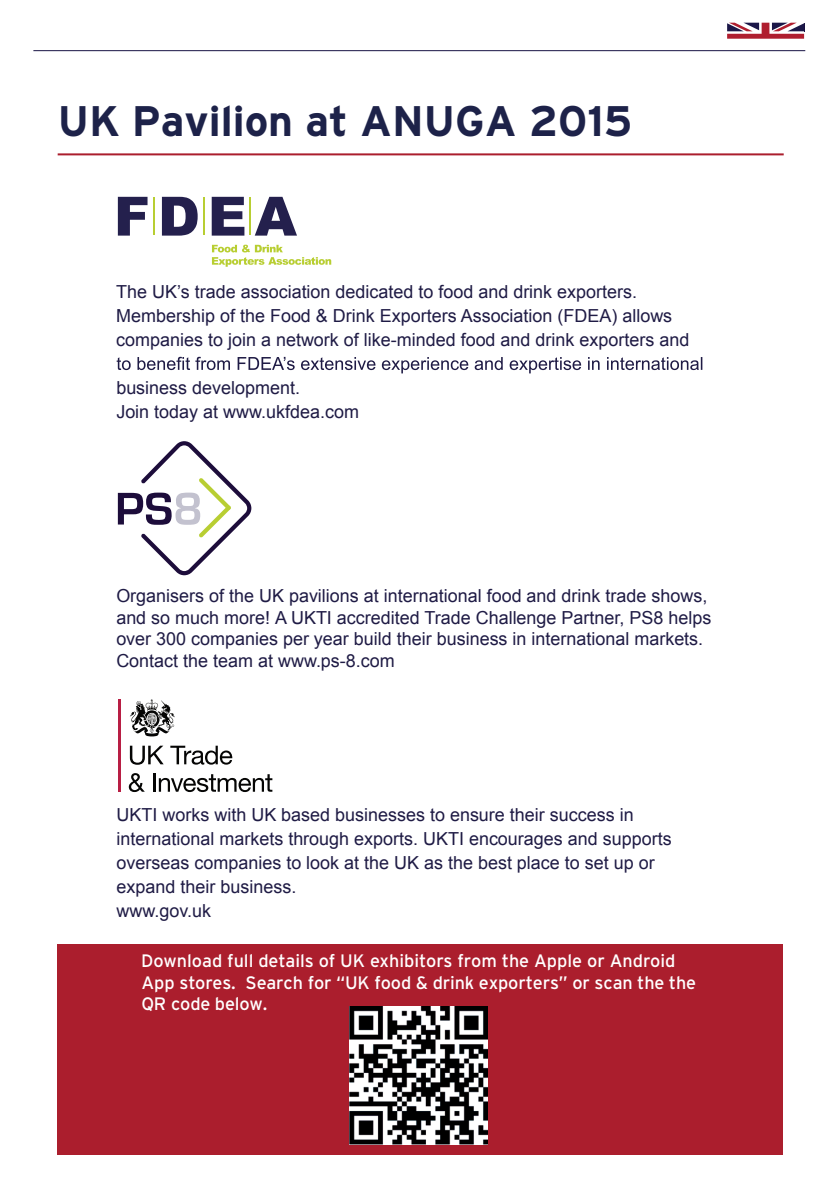
<style>
.page{position:relative;width:840px;height:1191px;background:#fff}
.page>*{position:absolute;margin:0;border:0;box-sizing:border-box;transform-origin:0 0}
.t1{font:700 42.4px "Interstate";color:#1d2249}
.t2{font:18px/24px "Arial";color:#1f1b45}
.t3{font:18px/21.6px "Interstate";letter-spacing:-.01em;color:#fff}
</style>
<div class="page">
<hr style="left:33px;top:50px;width:771px;height:1px;background:#181445">
<svg style="left:727px;top:23px;width:76px;height:16px"></svg>
<div style="left:57px;top:944px;width:725px;height:210px;background:#ab1e2d"></div>
<svg style="left:117px;top:357px;width:585px;height:16px"></svg>
<svg style="left:118px;top:441px;width:133px;height:134px"></svg>
<svg style="left:118px;top:197px;width:179px;height:39px"></svg>
<svg style="left:212px;top:245px;width:119px;height:22px"></svg>
<hr style="left:153px;top:198px;width:2px;height:37px;background:#b8ce32">
<hr style="left:203px;top:198px;width:2px;height:37px;background:#b8ce32">
<hr style="left:249px;top:198px;width:1px;height:37px;background:#b8ce32">
<hr style="left:118px;top:699px;width:3px;height:92px;background:#b81e44">
<svg style="left:130px;top:745px;width:33px;height:19px"></svg>
<svg style="left:170px;top:745px;width:62px;height:19px"></svg>
<svg style="left:129px;top:773px;width:16px;height:19px"></svg>
<hr style="left:153px;top:773px;width:3px;height:18px;background:#050504">
<svg style="left:159px;top:774px;width:113px;height:18px"></svg>
<svg style="left:130px;top:699px;width:45px;height:37px"></svg>
<hr style="left:58px;top:153px;width:725px;height:2px;background:#ab1e2d">
<img style="left:350px;top:1006px;width:137px;height:138px">
<p class="t1" style="left:58px;top:97px;width:575px">UK Pavilion at ANUGA 2015</p>
<p class="t2" style="left:116px;top:280px;width:574px">The UK’s trade association dedicated to food and drink exporters.<br>Membership of the Food &amp; Drink Exporters Association (FDEA) allows companies to join a network of like-minded food and drink exporters and</p>
<p class="t2" style="left:116px;top:376px;width:244px">business development.<br>Join today at www.ukfdea.com</p>
<p class="t2" style="left:116px;top:585px;width:596px;line-height:21.6px">Organisers of the UK pavilions at international food and drink trade shows, and so much more! A UKTI accredited Trade Challenge Partner, PS8 helps over 300 companies per year build their business in international markets.<br>Contact the team at www.ps-8.com</p>
<p class="t2" style="left:117px;top:803px;width:556px">UKTI works with UK based businesses to ensure their success in international markets through exports. UKTI encourages and supports overseas companies to look at the UK as the best place to set up or expand their business.<br>www.gov.uk</p>
<p class="t3" style="left:141px;top:949px;width:556px">Download full details of UK exhibitors from the Apple or Android<br>App stores. Search for “UK food &amp; drink exporters” or scan the the<br>QR code below.</p>
</div>
